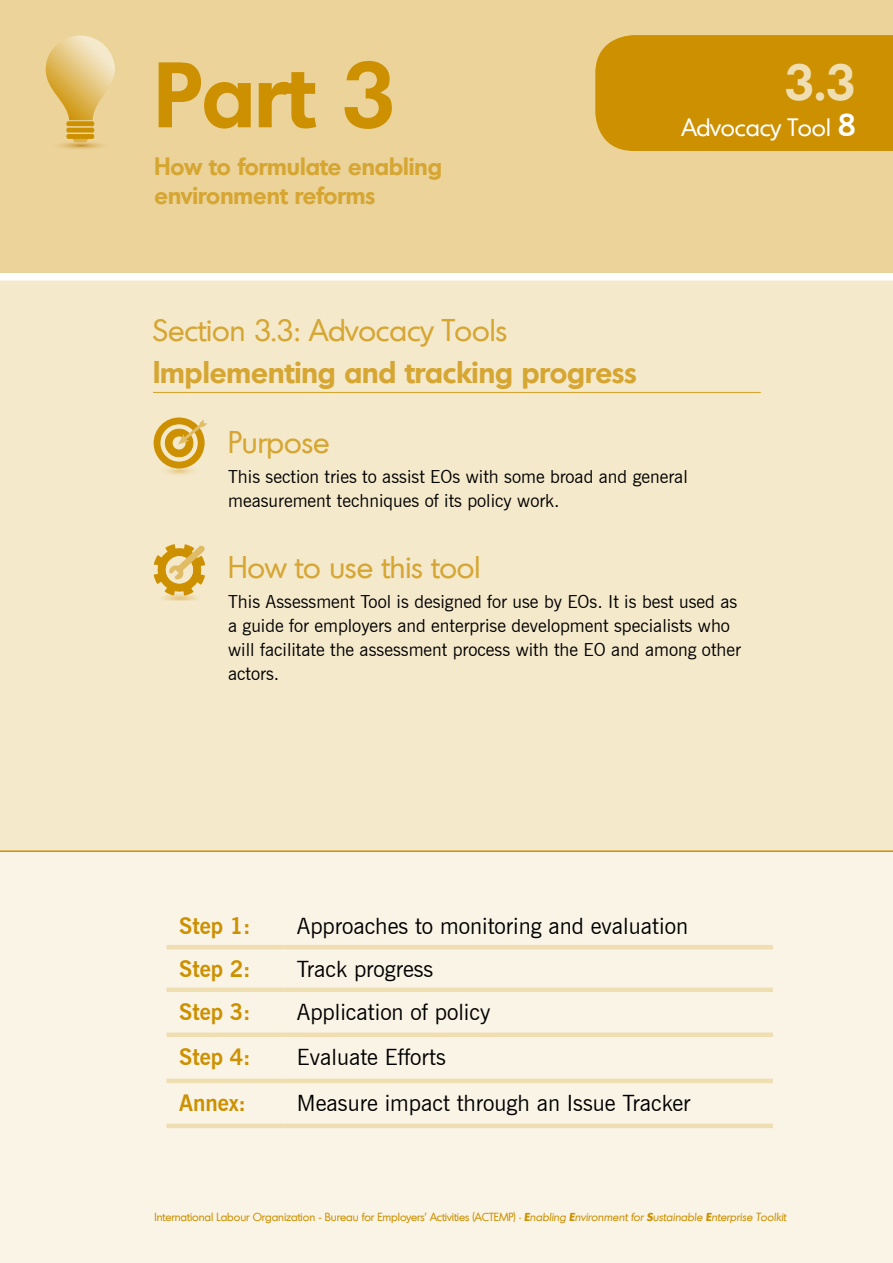
<style>
.page{position:relative;width:893px;height:1263px;background:#fff}
.page>*{position:absolute;margin:0;border:0;box-sizing:border-box;transform-origin:0 0}
.t1{font:600 90px "Montreal";color:#cc9000}
.t2{font:600 49.5px "Montreal";color:#f0deb3}
.t3{font:30px "Montreal";color:#d6a633}
.t4{font:600 30px "Montreal";color:#d6a633}
.t5{font:600 24px/28.8px "Montreal";color:#d6a633}
.t6{font:24px "Montreal";color:#fff}
.t7{font:22.5px "News Gothic BT";color:#000}
.t8{font:700 22.5px "News Gothic BT";color:#cc9000}
.t9{font:18px/24px "News Gothic BT";color:#000}
.t10{font:11.25px "Montreal";letter-spacing:-.005em;color:#cc9000}
.s1{font-family:"News Gothic BT";font-weight:700;font-size:30px}
.s2{font-weight:700;font-style:italic}
.s3{font-style:italic}
</style>
<div class="page">
<div style="left:0;top:281px;width:893px;height:982px;background:#faf4e6"></div>
<div style="left:0;top:281px;width:893px;height:569px;background:#f5e9cc"></div>
<div style="left:0;top:0;width:893px;height:272px;background:#ebd399"></div>
<div style="left:595px;top:35px;width:298px;height:116px;background:#cc9000"></div>
<hr style="left:166px;top:945px;width:118px;height:4px;background:#f0deb3">
<hr style="left:284px;top:945px;width:489px;height:4px;background:#f0deb3">
<div style="left:166px;top:1032px;width:118px;height:5px;background:#f0deb3"></div>
<div style="left:284px;top:1032px;width:489px;height:5px;background:#f0deb3"></div>
<hr style="left:166px;top:1079px;width:118px;height:4px;background:#f0deb3">
<hr style="left:284px;top:1079px;width:489px;height:4px;background:#f0deb3">
<hr style="left:166px;top:1124px;width:118px;height:4px;background:#f0deb3">
<hr style="left:284px;top:1124px;width:489px;height:4px;background:#f0deb3">
<div style="left:166px;top:987px;width:118px;height:5px;background:#f0deb3"></div>
<div style="left:284px;top:987px;width:489px;height:5px;background:#f0deb3"></div>
<hr style="left:0;top:850px;width:893px;height:2px;background:#cc9000">
<hr style="left:153px;top:392px;width:608px;height:1px;background:#d6a633">
<svg style="left:165px;top:465px;width:29px;height:10px"></svg>
<svg style="left:157px;top:421px;width:44px;height:44px"></svg>
<div style="left:154px;top:417px;width:51px;height:51px;border:7px solid #cc9000;border-radius:50%"></div>
<div style="left:165px;top:429px;width:28px;height:28px;background:#cc9000;border-radius:50%"></div>
<div style="left:165px;top:429px;width:28px;height:28px;border:1px solid #cc9000;border-radius:50%"></div>
<div style="left:173px;top:436px;width:13px;height:13px;background:#f5e9cc;border-radius:50%"></div>
<svg style="left:178px;top:419px;width:29px;height:25px"></svg>
<svg style="left:154px;top:544px;width:51px;height:56px"></svg>
<svg style="left:59px;top:142px;width:44px;height:7px"></svg>
<div style="left:73px;top:136px;width:15px;height:6px;background:#dbb14d;border-radius:3px"></div>
<svg style="left:46px;top:36px;width:69px;height:84px"></svg>
<svg style="left:69px;top:126px;width:22px;height:8px"></svg>
<div style="left:66px;top:121px;width:28px;height:5px;background:#cc9000;border-radius:2px"></div>
<div style="left:66px;top:128px;width:28px;height:5px;background:#cc9000;border-radius:2px"></div>
<div style="left:66px;top:134px;width:28px;height:5px;background:#cc9000;border-radius:2px"></div>
<h1 class="t1" style="left:154px;top:35px;width:243px">Part 3</h1>
<h3 class="t5" style="left:154px;top:152px;width:289px">How to formulate enabling environment reforms</h3>
<h2 class="t2" style="left:784px;top:50px;width:73px">3.3</h2>
<h3 class="t6" style="left:682px;top:112px;width:176px">Advocacy Tool <span class="s1">8</span></h3>
<h3 class="t3" style="left:153px;top:311px;width:356px">Section 3.3: Advocacy Tools</h3>
<h3 class="t4" style="left:153px;top:353px;width:485px">Implementing and tracking progress</h3>
<h3 class="t3" style="left:228px;top:423px;width:103px">Purpose</h3>
<p class="t9" style="left:228px;top:465px;width:461px">This section tries to assist EOs with some broad and general measurement techniques of its policy work.</p>
<h3 class="t3" style="left:228px;top:547px;width:254px">How to use this tool</h3>
<p class="t9" style="left:228px;top:589px;width:514px">This Assessment Tool is designed for use by EOs. It is best used as a guide for employers and enterprise development specialists who will facilitate the assessment process with the EO and among other actors.</p>
<p class="t8" style="left:179px;top:913px;width:73px">Step 1:</p>
<p class="t7" style="left:297px;top:913px;width:393px">Approaches to monitoring and evaluation</p>
<p class="t8" style="left:179px;top:955px;width:73px">Step 2:</p>
<p class="t7" style="left:297px;top:955px;width:138px">Track progress</p>
<p class="t8" style="left:179px;top:998px;width:73px">Step 3:</p>
<p class="t7" style="left:297px;top:998px;width:195px">Application of policy</p>
<p class="t8" style="left:179px;top:1043px;width:73px">Step 4:</p>
<p class="t7" style="left:297px;top:1043px;width:151px">Evaluate Efforts</p>
<p class="t8" style="left:179px;top:1089px;width:68px">Annex:</p>
<p class="t7" style="left:297px;top:1089px;width:395px">Measure impact through an Issue Tracker</p>
<p class="t10" style="left:154px;top:1210px;width:633px">International Labour Organization - Bureau for Employers’ Activities (ACTEMP) • <span class="s2">E</span><span class="s3">nabling</span> <span class="s2">E</span><span class="s3">nvironment for</span> <span class="s2">S</span><span class="s3">ustainable</span> <span class="s2">E</span><span class="s3">nterprise Toolkit</span></p>
</div>
